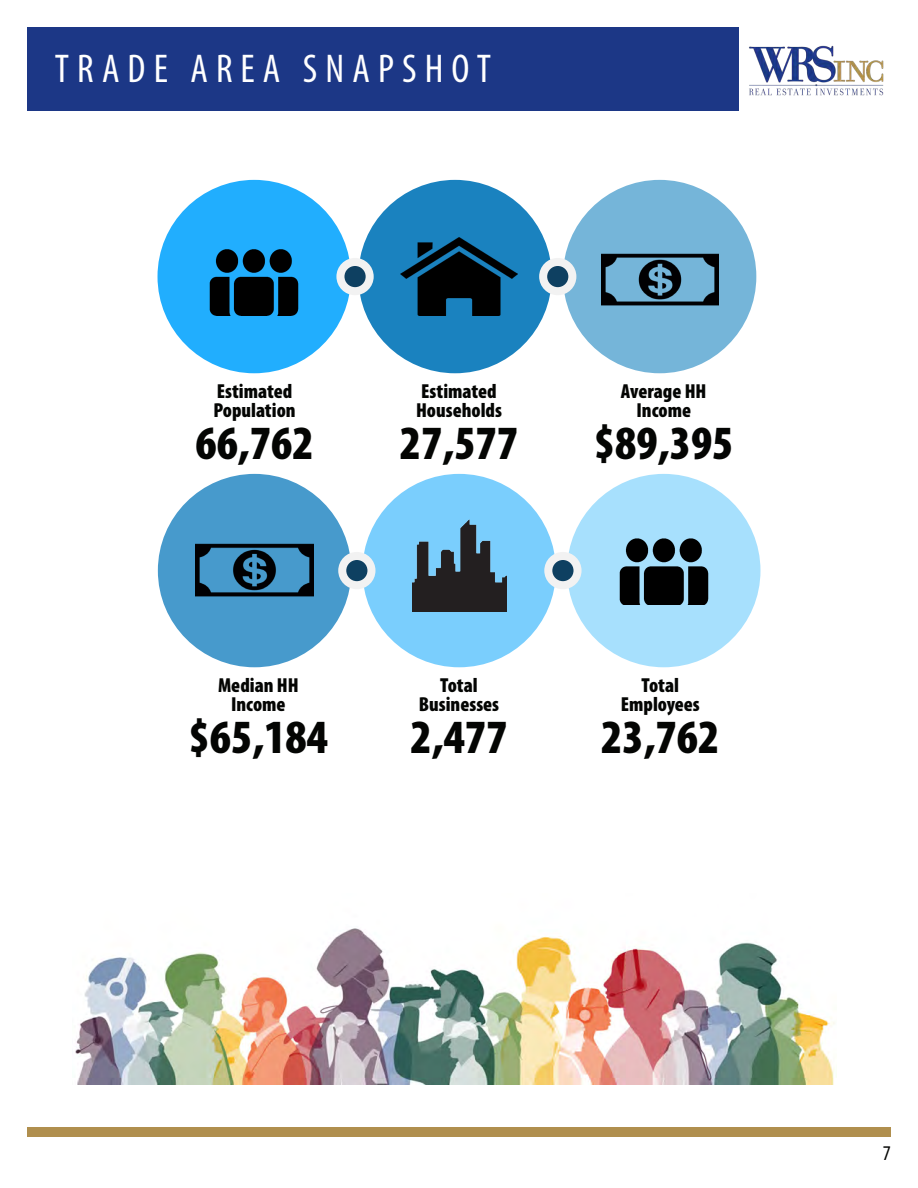
<style>
.page{position:relative;width:918px;height:1188px;background:#fff}
.page>*{position:absolute;margin:0;border:0;box-sizing:border-box;transform-origin:0 0}
.t1{font:900 condensed 47.85px "Myriad Pro";color:#040503}
.t2{font:condensed 40.35px "Myriad Pro";letter-spacing:.2em;color:#fff}
.t3{font:condensed 21px "Myriad Pro";color:#040503}
.t4{font:900 condensed 20.4px "Myriad Pro";color:#040503}
</style>
<div class="page">
<div style="left:27px;top:27px;width:713px;height:83px;background:#1c3786"></div>
<div style="left:27px;top:1128px;width:864px;height:9px;background:#b08f4e"></div>
<div style="left:158px;top:180px;width:193px;height:193px;background:#21aefe;border-radius:50%"></div>
<div style="left:563px;top:180px;width:193px;height:193px;background:#75b5d9;border-radius:50%"></div>
<div style="left:158px;top:474px;width:193px;height:193px;background:#479acc;border-radius:50%"></div>
<div style="left:362px;top:474px;width:194px;height:193px;background:#7acefd;border-radius:50%"></div>
<div style="left:567px;top:474px;width:193px;height:193px;background:#a7e0fd;border-radius:50%"></div>
<div style="left:358px;top:180px;width:194px;height:193px;background:#1a82bf;border-radius:50%"></div>
<div style="left:336px;top:258px;width:38px;height:37px;background:#f2f2f2;border-radius:50%"></div>
<div style="left:539px;top:258px;width:37px;height:37px;background:#f2f2f2;border-radius:50%"></div>
<div style="left:338px;top:552px;width:38px;height:37px;background:#f2f2f2;border-radius:50%"></div>
<div style="left:544px;top:552px;width:38px;height:37px;background:#f2f2f2;border-radius:50%"></div>
<div style="left:344px;top:266px;width:22px;height:21px;background:#0e4061;border-radius:50%"></div>
<div style="left:547px;top:266px;width:21px;height:21px;background:#0e4061;border-radius:50%"></div>
<div style="left:346px;top:560px;width:21px;height:21px;background:#0e4061;border-radius:50%"></div>
<div style="left:552px;top:560px;width:22px;height:21px;background:#0e4061;border-radius:50%"></div>
<img style="left:412px;top:519px;width:94px;height:93px">
<img style="left:209px;top:249px;width:90px;height:66px">
<img style="left:619px;top:538px;width:90px;height:66px">
<img style="left:601px;top:253px;width:117px;height:53px">
<img style="left:196px;top:543px;width:117px;height:54px">
<img style="left:401px;top:238px;width:117px;height:77px">
<img style="left:75px;top:928px;width:762px;height:156px">
<img style="left:749px;top:45px;width:135px;height:51px">
<p class="t2" style="left:55px;top:44px;width:438px">TRADE AREA SNAPSHOT</p>
<p class="t4" style="left:217px;top:379px;width:77px">Estimated</p>
<p class="t4" style="left:213px;top:397px;width:84px">Population</p>
<p class="t4" style="left:421px;top:379px;width:77px">Estimated</p>
<p class="t4" style="left:416px;top:397px;width:87px">Households</p>
<p class="t4" style="left:621px;top:379px;width:87px">Average HH</p>
<p class="t4" style="left:637px;top:397px;width:56px">Income</p>
<p class="t1" style="left:195px;top:412px;width:120px">66,762</p>
<p class="t4" style="left:218px;top:673px;width:82px">Median HH</p>
<p class="t4" style="left:231px;top:691px;width:56px">Income</p>
<p class="t1" style="left:400px;top:412px;width:120px">27,577</p>
<p class="t1" style="left:594px;top:412px;width:141px">$89,395</p>
<p class="t4" style="left:440px;top:673px;width:39px">Total</p>
<p class="t4" style="left:419px;top:691px;width:82px">Businesses</p>
<p class="t4" style="left:642px;top:673px;width:39px">Total</p>
<p class="t4" style="left:621px;top:691px;width:81px">Employees</p>
<p class="t1" style="left:189px;top:706px;width:141px">$65,184</p>
<p class="t1" style="left:410px;top:706px;width:99px">2,477</p>
<p class="t1" style="left:601px;top:706px;width:120px">23,762</p>
<p class="t3" style="left:883px;top:1140px;width:10px">7</p>
</div>
